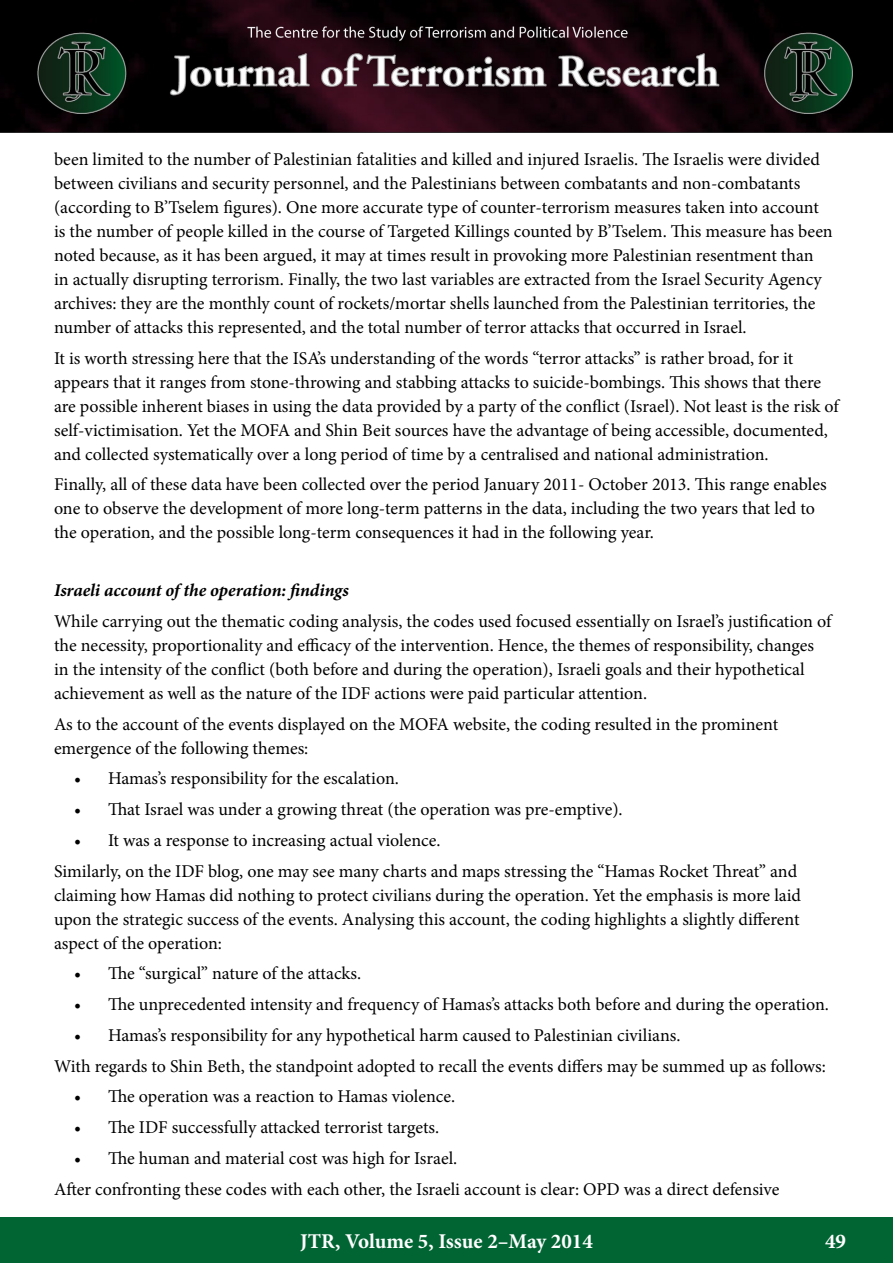
<style>
.page{position:relative;width:893px;height:1263px;background:#fff}
.page>*{position:absolute;margin:0;border:0;box-sizing:border-box;transform-origin:0 0}
.t1{font:700 21px "Minion Pro";color:#fff}
.t2{font:18px/24px "Minion Pro";color:#000}
.t3{font:italic 700 18px "Minion Pro";letter-spacing:-.005em;color:#000}
</style>
<div class="page">
<div style="left:0;top:1217px;width:893px;height:46px;background:#006533"></div>
<img style="left:0;top:0;width:893px;height:133px">
<p class="t2" style="left:54px;top:147px;width:780px">been limited to the number of Palestinian fatalities and killed and injured Israelis. The Israelis were divided between civilians and security personnel, and the Palestinians between combatants and non-combatants (according to B’Tselem figures). One more accurate type of counter-terrorism measures taken into account is the number of people killed in the course of Targeted Killings counted by B’Tselem. This measure has been noted because, as it has been argued, it may at times result in provoking more Palestinian resentment than in actually disrupting terrorism. Finally, the two last variables are extracted from the Israel Security Agency archives: they are the monthly count of rockets/mortar shells launched from the Palestinian territories, the number of attacks this represented, and the total number of terror attacks that occurred in Israel.</p>
<p class="t2" style="left:54px;top:346px;width:786px">It is worth stressing here that the ISA’s understanding of the words “terror attacks” is rather broad, for it appears that it ranges from stone-throwing and stabbing attacks to suicide-bombings. This shows that there are possible inherent biases in using the data provided by a party of the conflict (Israel). Not least is the risk of self-victimisation. Yet the MOFA and Shin Beit sources have the advantage of being accessible, documented, and collected systematically over a long period of time by a centralised and national administration.</p>
<p class="t2" style="left:54px;top:473px;width:774px">Finally, all of these data have been collected over the period January 2011- October 2013. This range enables one to observe the development of more long-term patterns in the data, including the two years that led to the operation, and the possible long-term consequences it had in the following year.</p>
<p class="t3" style="left:54px;top:578px;width:296px">Israeli account of the operation: findings</p>
<p class="t2" style="left:54px;top:609px;width:779px">While carrying out the thematic coding analysis, the codes used focused essentially on Israel’s justification of the necessity, proportionality and efficacy of the intervention. Hence, the themes of responsibility, changes in the intensity of the conflict (both before and during the operation), Israeli goals and their hypothetical achievement as well as the nature of the IDF actions were paid particular attention.</p>
<p class="t2" style="left:54px;top:712px;width:726px">As to the account of the events displayed on the MOFA website, the coding resulted in the prominent emergence of the following themes:</p>
<p class="t2" style="left:74px;top:767px;width:326px">• Hamas’s responsibility for the escalation.</p>
<p class="t2" style="left:74px;top:797px;width:550px">• That Israel was under a growing threat (the operation was pre-emptive).</p>
<p class="t2" style="left:54px;top:825px;width:745px;line-height:30.8px;text-indent:20px">• It was a response to increasing actual violence.<br>Similarly, on the IDF blog, one may see many charts and maps stressing the “Hamas Rocket Threat” and</p>
<p class="t2" style="left:54px;top:883px;width:748px;text-align:justify">claiming how Hamas did nothing to protect civilians during the operation. Yet the emphasis is more laid upon the strategic success of the events. Analysing this account, the coding highlights a slightly different aspect of the operation:</p>
<p class="t2" style="left:74px;top:962px;width:288px">• The “surgical” nature of the attacks.</p>
<p class="t2" style="left:74px;top:992px;width:756px">• The unprecedented intensity and frequency of Hamas’s attacks both before and during the operation.</p>
<p class="t2" style="left:54px;top:1020px;width:773px;line-height:30.8px;text-indent:20px">• Hamas’s responsibility for any hypothetical harm caused to Palestinian civilians.<br>With regards to Shin Beth, the standpoint adopted to recall the events differs may be summed up as follows:</p>
<p class="t2" style="left:74px;top:1085px;width:382px">• The operation was a reaction to Hamas violence.</p>
<p class="t2" style="left:74px;top:1115px;width:366px">• The IDF successfully attacked terrorist targets.</p>
<p class="t2" style="left:54px;top:1143px;width:727px;line-height:30.8px;text-indent:20px">• The human and material cost was high for Israel.<br>After confronting these codes with each other, the Israeli account is clear: OPD was a direct defensive</p>
<p class="t1" style="left:300px;top:1226px;width:294px">JTR, Volume 5, Issue 2–May 2014</p>
<p class="t1" style="left:825px;top:1226px;width:22px">49</p>
</div>
